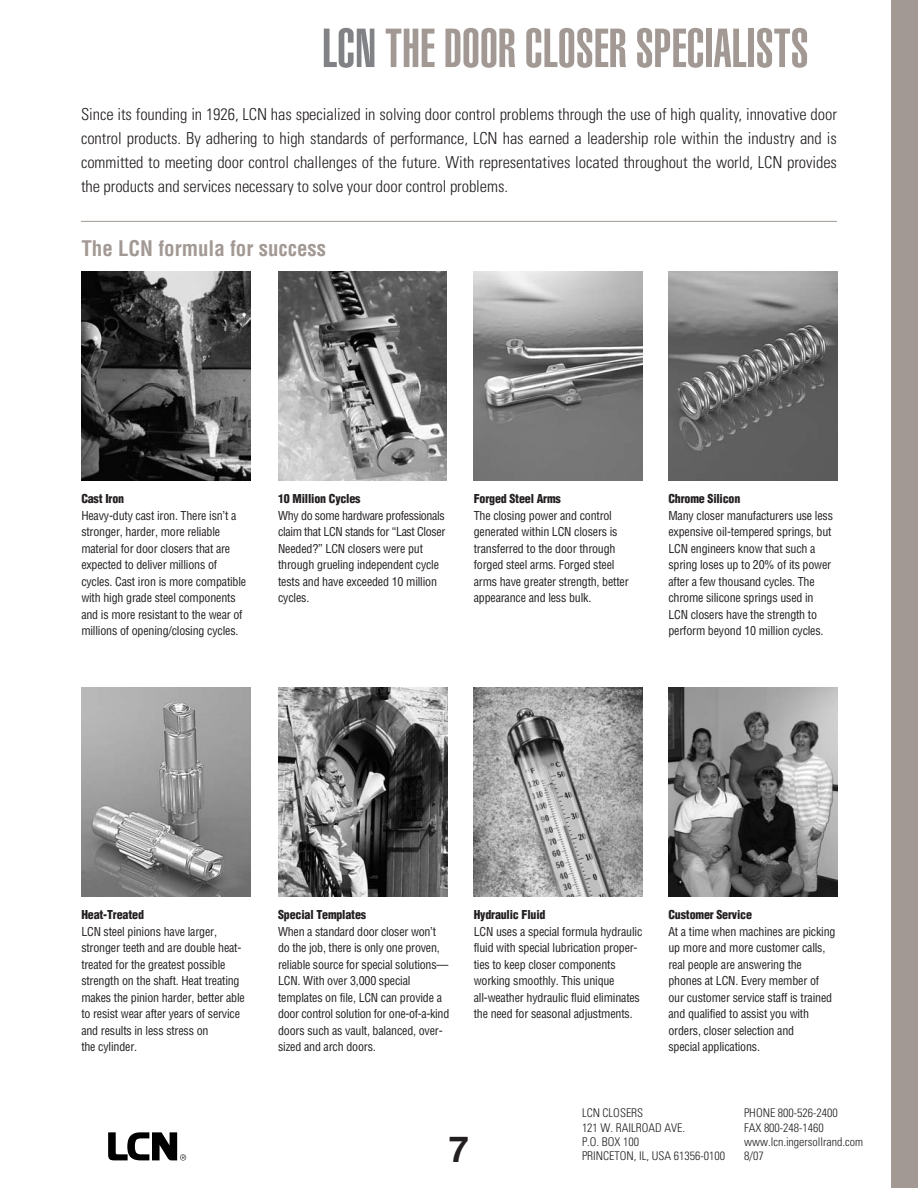
<style>
.page{position:relative;width:918px;height:1188px;background:#fff}
.page>*{position:absolute;margin:0;border:0;box-sizing:border-box;transform-origin:0 0}
.t1{font:900 extra-condensed 54px "Helvetica";color:#a39994}
.t2{font:700 36px "Helvetica";color:#231f20}
.t3{font:700 condensed 21px "Helvetica";color:#a39994}
.t4{font:300 condensed 16.5px/24px "Univers";letter-spacing:-.005em;color:#231f20;text-align:justify}
.t5{font:condensed 12px/16.5px "Helvetica";letter-spacing:-.015em;color:#231f20}
.t6{font:300 condensed 12px/14.4px "Univers";color:#231f20}
.t7{font:900 condensed 12px "Helvetica";letter-spacing:-.015em;color:#231f20}
.s1{color:#808285}
</style>
<div class="page">
<div style="left:891px;top:0;width:27px;height:1188px;background:#a39994"></div>
<svg style="left:108px;top:1132px;width:78px;height:29px"></svg>
<hr style="left:81px;top:221px;width:756px;height:1px;background:#a39994">
<img style="left:81px;top:272px;width:169px;height:209px">
<img style="left:278px;top:272px;width:169px;height:209px">
<img style="left:474px;top:272px;width:169px;height:209px">
<img style="left:668px;top:272px;width:169px;height:209px">
<img style="left:81px;top:688px;width:169px;height:209px">
<img style="left:278px;top:688px;width:169px;height:209px">
<img style="left:474px;top:688px;width:169px;height:209px">
<img style="left:668px;top:688px;width:169px;height:209px">
<h1 class="t1" style="left:322px;top:29px;width:488px"><span class="s1">LCN</span> THE DOOR CLOSER SPECIALISTS</h1>
<p class="t4" style="left:81px;top:104px;width:758px">Since its founding in 1926, LCN has specialized in solving door control problems through the use of high quality, innovative door control products. By adhering to high standards of performance, LCN has earned a leadership role within the industry and is committed to meeting door control challenges of the future. With representatives located throughout the world, LCN provides the products and services necessary to solve your door control problems.</p>
<h3 class="t3" style="left:81px;top:240px;width:246px">The LCN formula for success</h3>
<p class="t7" style="left:81px;top:494px;width:44px">Cast Iron</p>
<p class="t5" style="left:81px;top:508px;width:166px">Heavy-duty cast iron. There isn’t a stronger, harder, more reliable material for door closers that are expected to deliver millions of cycles. Cast iron is more compatible with high grade steel components and is more resistant to the wear of millions of opening/closing cycles.</p>
<p class="t7" style="left:278px;top:494px;width:84px">10 Million Cycles</p>
<p class="t5" style="left:278px;top:508px;width:169px">Why do some hardware professionals claim that LCN stands for “Last Closer<br>Needed?” LCN closers were put through grueling independent cycle tests and have exceeded 10 million cycles.</p>
<p class="t7" style="left:474px;top:494px;width:89px">Forged Steel Arms</p>
<p class="t5" style="left:474px;top:508px;width:156px">The closing power and control generated within LCN closers is transferred to the door through forged steel arms. Forged steel arms have greater strength, better appearance and less bulk.</p>
<p class="t7" style="left:668px;top:494px;width:73px">Chrome Silicon</p>
<p class="t5" style="left:668px;top:508px;width:166px">Many closer manufacturers use less expensive oil-tempered springs, but LCN engineers know that such a spring loses up to 20% of its power after a few thousand cycles. The chrome silicone springs used in LCN closers have the strength to perform beyond 10 million cycles.</p>
<p class="t7" style="left:81px;top:910px;width:64px">Heat-Treated</p>
<p class="t5" style="left:81px;top:924px;width:165px">LCN steel pinions have larger, stronger teeth and are double heat&shy;treated for the greatest possible strength on the shaft. Heat treating makes the pinion harder, better able to resist wear after years of service and results in less stress on<br>the cylinder.</p>
<p class="t7" style="left:278px;top:910px;width:90px">Special Templates</p>
<p class="t5" style="left:278px;top:924px;width:173px">When a standard door closer won’t do the job, there is only one proven, reliable source for special solutions— LCN. With over 3,000 special templates on file, LCN can provide a door control solution for one-of-a-kind doors such as vault, balanced, over&shy;sized and arch doors.</p>
<p class="t7" style="left:474px;top:910px;width:73px">Hydraulic Fluid</p>
<p class="t5" style="left:474px;top:924px;width:170px">LCN uses a special formula hydraulic fluid with special lubrication proper&shy;ties to keep closer components working smoothly. This unique all-weather hydraulic fluid eliminates the need for seasonal adjustments.</p>
<p class="t7" style="left:668px;top:910px;width:85px">Customer Service</p>
<p class="t5" style="left:668px;top:924px;width:169px">At a time when machines are picking up more and more customer calls, real people are answering the phones at LCN. Every member of our customer service staff is trained and qualified to assist you with orders, closer selection and<br>special applications.</p>
<h2 class="t2" style="left:449px;top:1136px;width:22px">7</h2>
<p class="t6" style="left:582px;top:1107px;width:145px">LCN CLOSERS<br>121 W. RAILROAD AVE.<br>P.O. BOX 100<br>PRINCETON, IL, USA 61356-0100</p>
<p class="t6" style="left:744px;top:1107px;width:121px">PHONE 800-526-2400<br>FAX 800-248-1460 www.lcn.ingersollrand.com</p>
<p class="t6" style="left:744px;top:1150px;width:21px">8/07</p>
</div>
